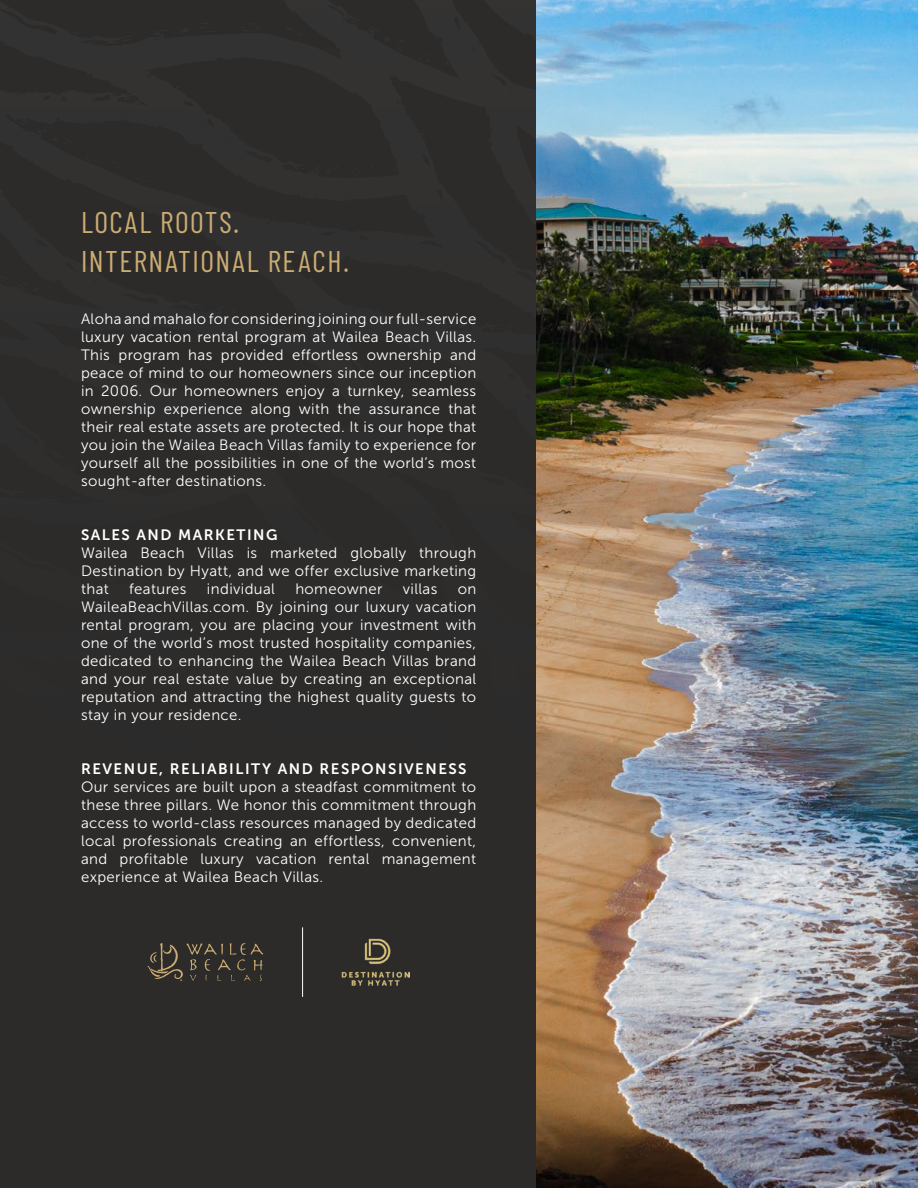
<style>
.page{position:relative;width:918px;height:1188px;background:#2c2b2a}
.page>*{position:absolute;margin:0;border:0;box-sizing:border-box;transform-origin:0 0}
.t1{font:30px/39px "Barlow Condensed";letter-spacing:.05em;color:#cbac72}
.t2{font:15px/18px "Museo Sans 300";letter-spacing:.025em;color:#fff;text-align:justify}
.t3{font:15px "Museo Sans 700";letter-spacing:.1em;color:#fff}
</style>
<div class="page">
<svg style="left:148px;top:943px;width:115px;height:38px"></svg>
<img style="left:342px;top:938px;width:68px;height:48px">
<hr style="left:302px;top:927px;width:1px;height:70px;background:#fff">
<img style="left:536px;top:0;width:382px;height:1188px">
<h1 class="t1" style="left:81px;top:202px;width:270px">LOCAL ROOTS.<br>INTERNATIONAL REACH.</h1>
<p class="t2" style="left:81px;top:310px;width:397px">Aloha and mahalo for considering joining our full-service luxury vacation rental program at Wailea Beach Villas.<br>This program has provided effortless ownership and peace of mind to our homeowners since our inception in 2006. Our homeowners enjoy a turnkey, seamless ownership experience along with the assurance that their real estate assets are protected. It is our hope that you join the Wailea Beach Villas family to experience for yourself all the possibilities in one of the world’s most sought-after destinations.</p>
<p class="t3" style="left:81px;top:526px;width:198px">SALES AND MARKETING</p>
<p class="t2" style="left:81px;top:544px;width:397px">Wailea Beach Villas is marketed globally through Destination by Hyatt, and we offer exclusive marketing that</p>
<p class="t2" style="left:129px;top:580px;width:59px">features</p>
<p class="t2" style="left:207px;top:580px;width:69px">individual</p>
<p class="t2" style="left:295px;top:580px;width:89px">homeowner</p>
<p class="t2" style="left:403px;top:580px;width:36px">villas</p>
<p class="t2" style="left:81px;top:580px;width:397px;text-indent:377px">on WaileaBeachVillas.com. By joining our luxury vacation rental program, you are placing your investment with one of the world’s most trusted hospitality companies, dedicated to enhancing the Wailea Beach Villas brand and your real estate value by creating an exceptional reputation and attracting the highest quality guests to stay in your residence.</p>
<p class="t3" style="left:81px;top:760px;width:387px">REVENUE, RELIABILITY AND RESPONSIVENESS</p>
<p class="t2" style="left:81px;top:778px;width:397px">Our services are built upon a steadfast commitment to these three pillars. We honor this commitment through access to world-class resources managed by dedicated local professionals creating an effortless, convenient, and profitable luxury vacation rental management experience at Wailea Beach Villas.</p>
</div>
